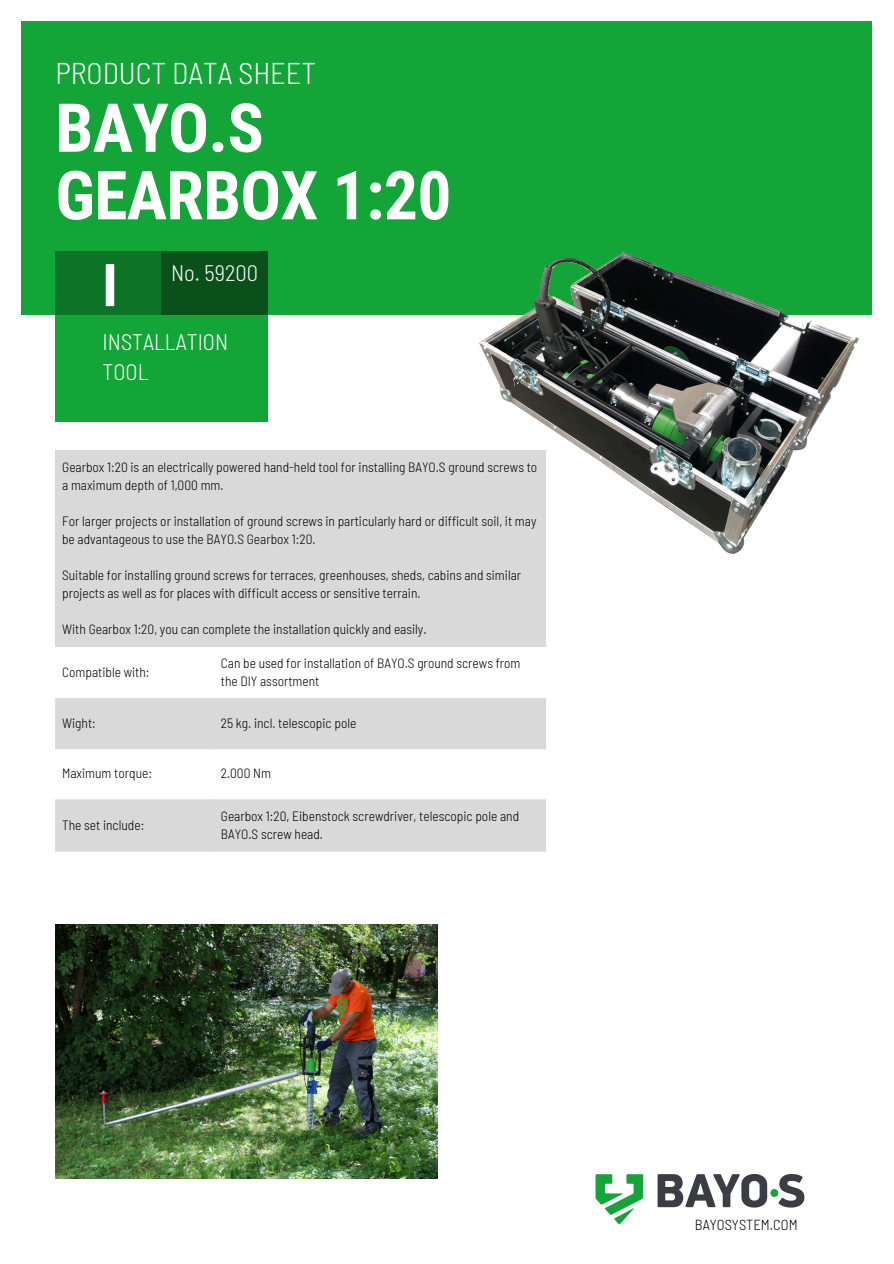
<style>
.page{position:relative;width:894px;height:1264px;background:#fff}
.page>*{position:absolute;margin:0;border:0;box-sizing:border-box;transform-origin:0 0}
.t1{font:700 67.5px/67.5px "Roboto Condensed";letter-spacing:-.01em;color:#fff}
.t2{font:700 semi-condensed 60px "Barlow";color:#fff}
.t3{font:300 semi-condensed 30px "Barlow";color:#fff}
.t4{font:300 semi-condensed 22.5px/30.3px "Barlow";color:#fff}
.t5{font:300 semi-condensed 14.55px "Barlow";color:#000}
.t6{font:300 semi-condensed 13.5px/18px "Barlow";color:#000}
</style>
<div class="page">
<div style="left:21px;top:21px;width:850px;height:294px;background:#13a538"></div>
<div style="left:55px;top:251px;width:213px;height:170px;background:#13a538"></div>
<div style="left:55px;top:251px;width:213px;height:64px;background:#0d7327"></div>
<div style="left:162px;top:251px;width:106px;height:64px;background:#09501b"></div>
<svg style="left:55px;top:646px;width:491px;height:1px"></svg>
<svg style="left:55px;top:698px;width:491px;height:153px;fill:#d9d9d9"></svg>
<div style="left:55px;top:451px;width:491px;height:195px;background:#d9d9d9"></div>
<img style="left:55px;top:924px;width:382px;height:254px">
<img style="left:479px;top:251px;width:378px;height:303px">
<svg style="left:595px;top:1174px;width:48px;height:50px"></svg>
<svg style="left:770px;top:1188px;width:8px;height:8px"></svg>
<svg style="left:657px;top:1174px;width:110px;height:33px"></svg>
<svg style="left:778px;top:1174px;width:26px;height:33px"></svg>
<p class="t3" style="left:55px;top:54px;width:262px">PRODUCT DATA SHEET</p>
<p class="t1" style="left:55px;top:95px;width:397px">BAYO.S<br>GEARBOX 1:20</p>
<p class="t2" style="left:103px;top:246px;width:16px">I</p>
<p class="t4" style="left:103px;top:326px;width:127px">INSTALLATION<br>TOOL</p>
<p class="t4" style="left:171px;top:257px;width:88px">No. 59200</p>
<p class="t6" style="left:62px;top:458px;width:476px">Gearbox 1:20 is an electrically powered hand-held tool for installing BAYO.S ground screws to a maximum depth of 1,000 mm.</p>
<p class="t6" style="left:62px;top:512px;width:475px">For larger projects or installation of ground screws in particularly hard or difficult soil, it may be advantageous to use the BAYO.S Gearbox 1:20.</p>
<p class="t6" style="left:62px;top:566px;width:460px">Suitable for installing ground screws for terraces, greenhouses, sheds, cabins and similar projects as well as for places with difficult access or sensitive terrain.</p>
<p class="t6" style="left:62px;top:620px;width:365px">With Gearbox 1:20, you can complete the installation quickly and easily.</p>
<h2 class="t6" style="left:62px;top:662px;width:89px">Compatible with:</h2>
<h1 class="t6" style="left:221px;top:653px;width:301px">Can be used for installation of BAYO.S ground screws from the DIY assortment</h1>
<p class="t6" style="left:62px;top:713px;width:35px">Wight:</p>
<h4 class="t6" style="left:221px;top:713px;width:137px">25 kg. incl. telescopic pole</h4>
<h3 class="t6" style="left:62px;top:763px;width:91px">Maximum torque:</h3>
<p class="t6" style="left:221px;top:763px;width:52px">2.000 Nm</p>
<p class="t6" style="left:62px;top:815px;width:83px">The set include:</p>
<p class="t6" style="left:221px;top:806px;width:300px">Gearbox 1:20, Eibenstock screwdriver, telescopic pole and<br>BAYO.S screw head.</p>
<p class="t5" style="left:694px;top:1215px;width:104px">BAYOSYSTEM.COM</p>
</div>
